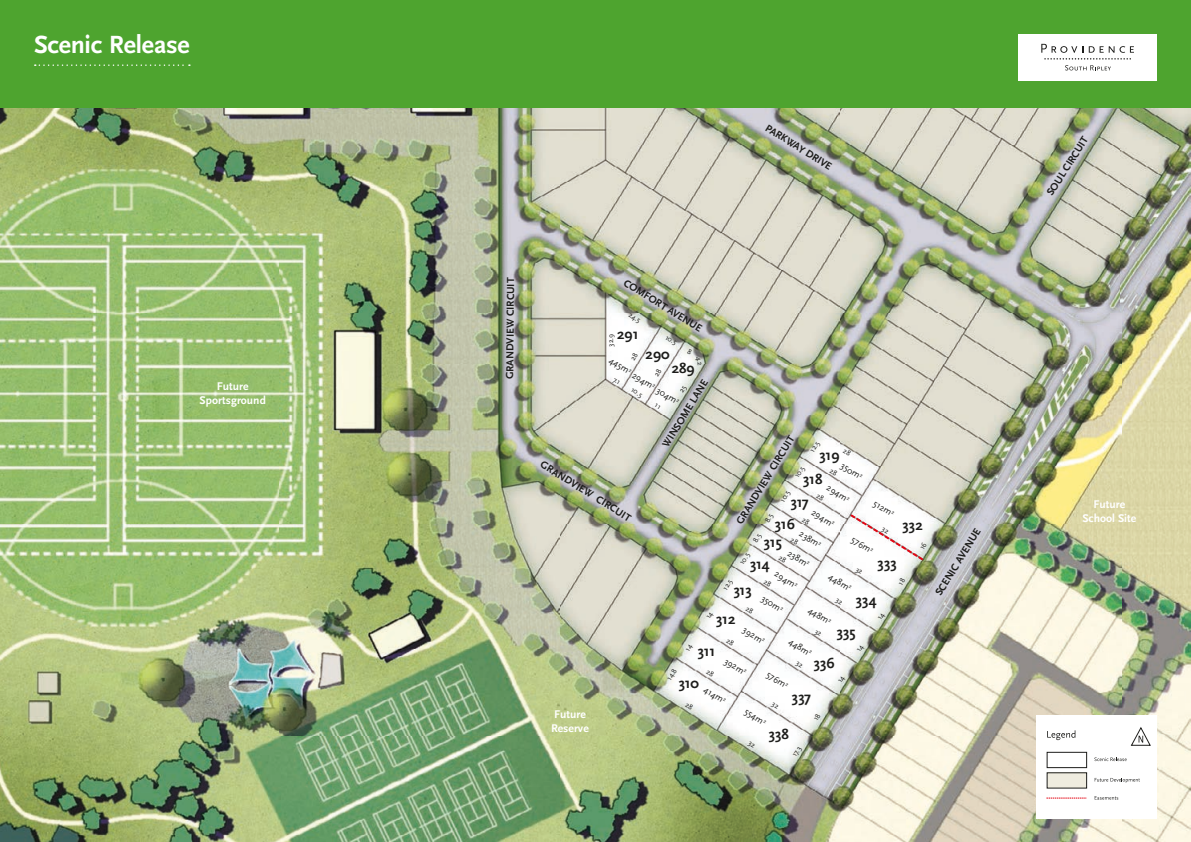
<style>
.page{position:relative;width:1191px;height:842px;background:#fff}
.page>*{position:absolute;margin:0;border:0;box-sizing:border-box;transform-origin:0 0}
.t1{font:700 26px "Scala Sans OT";letter-spacing:-.01em;color:#fff}
.t2{font:700 14.9px "Scala Sans OT";color:#1d1d1b}
.t3{font:700 11.7px/14px "Scala Sans OT";color:#fff;text-align:center}
.t4{font:700 10.7px "Scala Sans OT";color:#1d1d1b}
.t5{font:9.3px "Scala Sans OT";color:#1d1d1b}
.t6{font:7.5px "Scala Sans OT";color:#1d1d1b}
</style>
<div class="page">
<img style="left:0;top:107px;width:1191px;height:735px">
<div style="left:0;top:0;width:1191px;height:107px;background:#4ea42f"></div>
<svg style="left:35px;top:64px;width:155px;height:2px"></svg>
<div style="left:1036px;top:715px;width:121px;height:104px;background:#fff"></div>
<svg style="left:1131px;top:727px;width:19px;height:19px"></svg>
<svg style="left:1047px;top:730px;width:28px;height:10px"></svg>
<div style="left:1047px;top:752px;width:39px;height:16px;border:1px solid #1d1d1b"></div>
<svg style="left:1094px;top:757px;width:32px;height:4px"></svg>
<div style="left:1047px;top:773px;width:39px;height:15px;background:#efecdf"></div>
<svg style="left:1094px;top:777px;width:45px;height:6px"></svg>
<svg style="left:1046px;top:798px;width:40px;height:1px"></svg>
<svg style="left:1094px;top:796px;width:24px;height:4px"></svg>
<div style="left:1018px;top:34px;width:139px;height:46px;background:#fff"></div>
<svg style="left:1041px;top:44px;width:93px;height:26px"></svg>
<svg style="left:655px;top:403px;width:5px;height:6px"></svg>
<svg style="left:612px;top:378px;width:8px;height:6px"></svg>
<svg style="left:680px;top:385px;width:7px;height:7px"></svg>
<svg style="left:655px;top:368px;width:6px;height:9px"></svg>
<svg style="left:631px;top:353px;width:7px;height:8px"></svg>
<svg style="left:687px;top:349px;width:14px;height:17px"></svg>
<svg style="left:747px;top:741px;width:8px;height:7px"></svg>
<svg style="left:771px;top:702px;width:7px;height:6px"></svg>
<svg style="left:795px;top:661px;width:8px;height:7px"></svg>
<svg style="left:813px;top:630px;width:8px;height:6px"></svg>
<svg style="left:834px;top:598px;width:8px;height:6px"></svg>
<svg style="left:854px;top:568px;width:8px;height:6px"></svg>
<svg style="left:843px;top:449px;width:8px;height:7px"></svg>
<svg style="left:829px;top:469px;width:9px;height:7px"></svg>
<svg style="left:816px;top:494px;width:8px;height:7px"></svg>
<svg style="left:801px;top:518px;width:9px;height:7px"></svg>
<svg style="left:790px;top:538px;width:8px;height:7px"></svg>
<svg style="left:778px;top:556px;width:9px;height:7px"></svg>
<svg style="left:763px;top:580px;width:9px;height:7px"></svg>
<svg style="left:745px;top:607px;width:9px;height:7px"></svg>
<svg style="left:726px;top:639px;width:8px;height:7px"></svg>
<svg style="left:706px;top:670px;width:8px;height:7px"></svg>
<svg style="left:685px;top:703px;width:8px;height:7px"></svg>
<svg style="left:814px;top:713px;width:6px;height:8px"></svg>
<svg style="left:899px;top:578px;width:6px;height:7px"></svg>
<svg style="left:848px;top:512px;width:79px;height:50px"></svg>
<svg style="left:706px;top:612px;width:8px;height:7px"></svg>
<svg style="left:686px;top:644px;width:7px;height:7px"></svg>
<svg style="left:764px;top:514px;width:10px;height:9px"></svg>
<svg style="left:752px;top:534px;width:10px;height:8px"></svg>
<svg style="left:838px;top:676px;width:8px;height:7px"></svg>
<svg style="left:857px;top:645px;width:7px;height:7px"></svg>
<svg style="left:878px;top:612px;width:7px;height:7px"></svg>
<h1 class="t1" style="left:34px;top:30px;width:157px">Scenic Release</h1>
<p class="t3" style="left:200px;top:379px;width:68px">Future<br>Sportsground</p>
<p class="t4" style="left:769px;top:122px;width:78px;rotate:32deg">PARKW AY DRIVE</p>
<p class="t4" style="left:1044px;top:192px;width:69px;rotate:-58deg">SO UL CIRCUIT</p>
<p class="t4" style="left:503px;top:379px;width:103px;rotate:-89deg">GRAN DVIEW CIRCUIT</p>
<p class="t4" style="left:628px;top:276px;width:91px;rotate:32deg">CO M FO RT AVEN UE</p>
<p class="t6" style="left:631px;top:311px;width:14px;rotate:32deg">24.5</p>
<h2 class="t2" style="left:617px;top:325px;width:23px">291</h2>
<p class="t6" style="left:668px;top:333px;width:14px;rotate:32deg">10.5</p>
<p class="t6" style="left:607px;top:346px;width:14px;rotate:-90deg">32.9</p>
<h2 class="t2" style="left:645px;top:346px;width:26px">290</h2>
<p class="t5" style="left:612px;top:355px;width:82px;rotate:32deg">445m<sup>2</sup> 294m<sup>2</sup> 304m<sup>2</sup></p>
<h2 class="t2" style="left:672px;top:360px;width:24px">289</h2>
<p class="t4" style="left:659px;top:443px;width:79px;rotate:-58deg">WINSOME LANE</p>
<p class="t6" style="left:634px;top:385px;width:14px;rotate:32deg">10.5</p>
<p class="t4" style="left:733px;top:520px;width:103px;rotate:-58deg">GRAN DVIEW CIRCUIT</p>
<p class="t6" style="left:808px;top:449px;width:13px;rotate:-58deg">12.5</p>
<h2 class="t2" style="left:819px;top:447px;width:21px">319</h2>
<p class="t4" style="left:544px;top:458px;width:106px;rotate:32deg">GRAN DVIEW CIRCUIT</p>
<p class="t5" style="left:844px;top:460px;width:25px;rotate:32deg">350m<sup>2</sup></p>
<p class="t5" style="left:830px;top:482px;width:27px;rotate:32deg">294m<sup>2</sup></p>
<p class="t5" style="left:815px;top:507px;width:27px;rotate:32deg">294m<sup>2</sup></p>
<p class="t5" style="left:803px;top:529px;width:25px;rotate:32deg">238m<sup>2</sup></p>
<p class="t5" style="left:791px;top:548px;width:25px;rotate:32deg">238m<sup>2</sup></p>
<p class="t5" style="left:778px;top:569px;width:27px;rotate:32deg">294m<sup>2</sup></p>
<p class="t5" style="left:764px;top:593px;width:25px;rotate:32deg">350m<sup>2</sup></p>
<p class="t5" style="left:746px;top:625px;width:26px;rotate:32deg">392m<sup>2</sup></p>
<p class="t5" style="left:728px;top:656px;width:26px;rotate:32deg">392m<sup>2</sup></p>
<p class="t5" style="left:707px;top:684px;width:25px;rotate:32deg">414m<sup>2</sup></p>
<p class="t5" style="left:748px;top:706px;width:25px;rotate:32deg">554m<sup>2</sup></p>
<p class="t6" style="left:792px;top:475px;width:14px;rotate:-58deg">10.5</p>
<h2 class="t2" style="left:803px;top:471px;width:21px">318</h2>
<p class="t6" style="left:778px;top:499px;width:14px;rotate:-58deg">10.5</p>
<h2 class="t2" style="left:791px;top:494px;width:19px">317</h2>
<p class="t5" style="left:876px;top:498px;width:24px;rotate:32deg">512m<sup>2</sup></p>
<h2 class="t2" style="left:775px;top:516px;width:21px">316</h2>
<h2 class="t2" style="left:902px;top:517px;width:22px">332</h2>
<p class="t5" style="left:854px;top:534px;width:25px;rotate:32deg">576m<sup>2</sup></p>
<h2 class="t2" style="left:764px;top:534px;width:19px">315</h2>
<p class="t6" style="left:738px;top:562px;width:14px;rotate:-58deg">10.5</p>
<h2 class="t2" style="left:877px;top:555px;width:21px">333</h2>
<h2 class="t2" style="left:750px;top:556px;width:21px">314</h2>
<p class="t5" style="left:832px;top:571px;width:27px;rotate:32deg">448m<sup>2</sup></p>
<p class="t6" style="left:721px;top:587px;width:13px;rotate:-58deg">12.5</p>
<h2 class="t2" style="left:733px;top:582px;width:20px">313</h2>
<h2 class="t2" style="left:856px;top:592px;width:22px">334</h2>
<p class="t5" style="left:811px;top:605px;width:27px;rotate:32deg">448m<sup>2</sup></p>
<h2 class="t2" style="left:716px;top:610px;width:21px">312</h2>
<h2 class="t2" style="left:836px;top:624px;width:21px">335</h2>
<p class="t5" style="left:792px;top:636px;width:27px;rotate:32deg">448m<sup>2</sup></p>
<h2 class="t2" style="left:698px;top:643px;width:19px">311</h2>
<h2 class="t2" style="left:813px;top:654px;width:22px">336</h2>
<p class="t6" style="left:665px;top:677px;width:14px;rotate:-58deg">14.8</p>
<p class="t5" style="left:770px;top:669px;width:25px;rotate:32deg">576m<sup>2</sup></p>
<h2 class="t2" style="left:679px;top:675px;width:22px">310</h2>
<h2 class="t2" style="left:792px;top:689px;width:21px">337</h2>
<p class="t3" style="left:551px;top:708px;width:39px;text-align:left">Future<br>Reserve</p>
<h2 class="t2" style="left:768px;top:726px;width:22px">338</h2>
<p class="t6" style="left:790px;top:754px;width:12px;rotate:-58deg">17.3</p>
<p class="t4" style="left:932px;top:591px;width:78px;rotate:-58deg">SCEN IC AVEN UE</p>
<p class="t3" style="left:1082px;top:498px;width:55px">Future<br>School Site</p>
</div>
